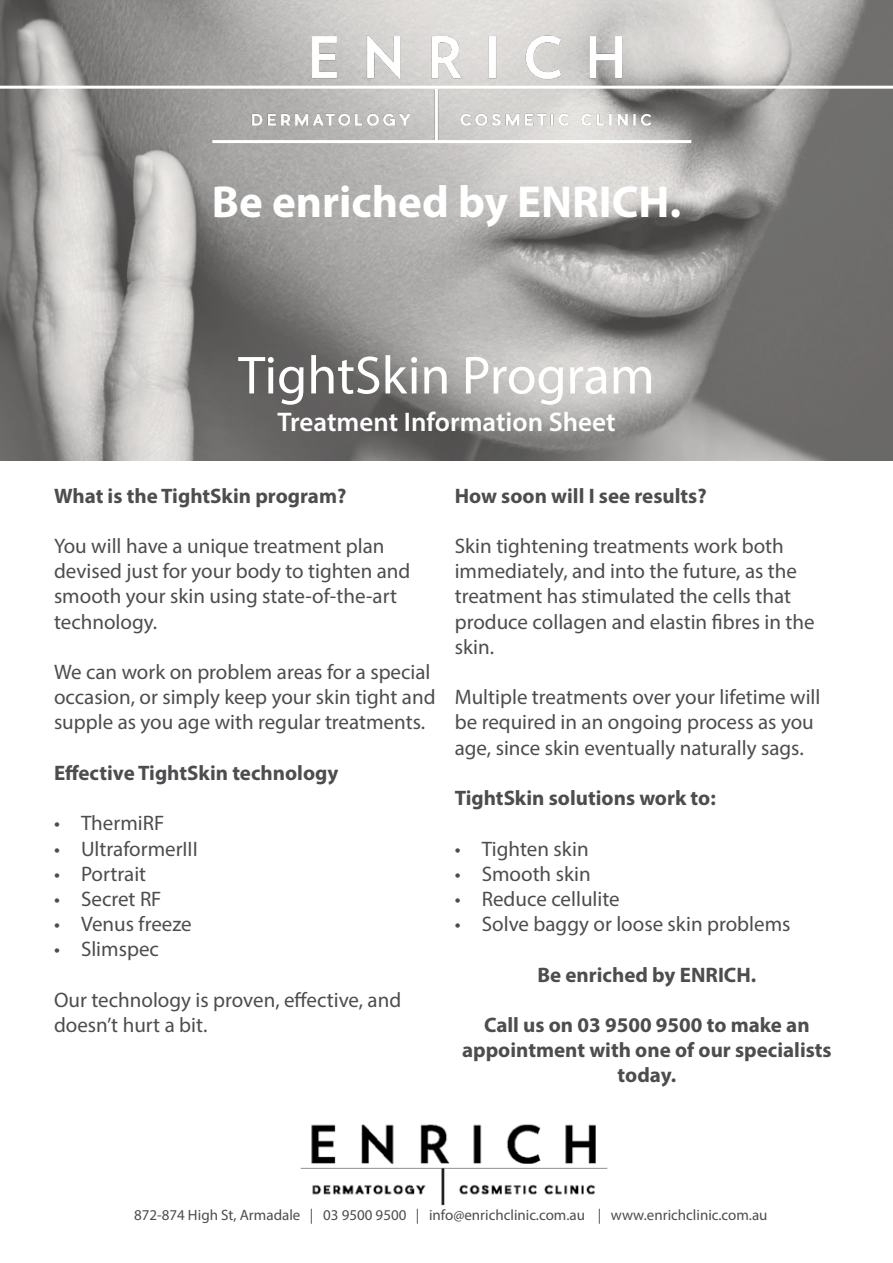
<style>
.page{position:relative;width:893px;height:1263px;background:#fff}
.page>*{position:absolute;margin:0;border:0;box-sizing:border-box;transform-origin:0 0}
.t1{font:54px "Myriad Pro";color:#fff}
.t2{font:700 45px "Myriad Pro";color:#fff}
.t3{font:600 27px "Myriad Pro";color:#fff}
.t4{font:21px/25.2px "Myriad Pro";color:#4d4d4f}
.t5{font:700 21px/25.2px "Myriad Pro";color:#4d4d4f;text-align:center}
.t6{font:15px "Myriad Pro";color:#4d4d4f}
</style>
<div class="page">
<img style="left:0;top:0;width:893px;height:460px">
<img style="left:300px;top:1124px;width:308px;height:82px">
<img style="left:139px;top:89px;width:597px;height:55px">
<img style="left:225px;top:26px;width:461px;height:56px">
<hr style="left:0;top:86px;width:893px;height:3px;background:#fff">
<hr style="left:212px;top:140px;width:479px;height:3px;background:#fff">
<h2 class="t2" style="left:212px;top:172px;width:471px">Be enriched by ENRICH.</h2>
<h1 class="t1" style="left:238px;top:342px;width:418px">TightSkin Program</h1>
<p class="t3" style="left:277px;top:405px;width:340px">Treatment Information Sheet</p>
<p class="t5" style="left:54px;top:482px;width:294px">What is the TightSkin program?</p>
<p class="t4" style="left:54px;top:533px;width:358px">You will have a unique treatment plan devised just for your body to tighten and smooth your skin using state-of-the-art technology.</p>
<p class="t4" style="left:54px;top:659px;width:383px">We can work on problem areas for a special occasion, or simply keep your skin tight and supple as you age with regular treatments.</p>
<p class="t5" style="left:54px;top:759px;width:286px">Effective TightSkin technology</p>
<p class="t4" style="left:54px;top:810px;width:112px">• ThermiRF</p>
<p class="t4" style="left:54px;top:835px;width:145px">• UltraformerIII</p>
<p class="t4" style="left:54px;top:861px;width:94px">• Portrait</p>
<p class="t4" style="left:54px;top:886px;width:109px">• Secret RF</p>
<p class="t4" style="left:54px;top:911px;width:139px">• Venus freeze</p>
<p class="t4" style="left:54px;top:936px;width:106px">• Slimspec</p>
<p class="t4" style="left:54px;top:987px;width:349px">Our technology is proven, effective, and doesn’t hurt a bit.</p>
<p class="t5" style="left:455px;top:482px;width:253px">How soon will I see results?</p>
<p class="t4" style="left:455px;top:533px;width:361px">Skin tightening treatments work both immediately, and into the future, as the treatment has stimulated the cells that produce collagen and elastin fibres in the skin.</p>
<p class="t4" style="left:455px;top:684px;width:367px">Multiple treatments over your lifetime will be required in an ongoing process as you age, since skin eventually naturally sags.</p>
<p class="t5" style="left:455px;top:785px;width:263px">TightSkin solutions work to:</p>
<p class="t4" style="left:455px;top:835px;width:135px">• Tighten skin</p>
<p class="t4" style="left:455px;top:861px;width:138px">• Smooth skin</p>
<p class="t4" style="left:455px;top:886px;width:167px">• Reduce cellulite</p>
<p class="t4" style="left:455px;top:911px;width:337px">• Solve baggy or loose skin problems</p>
<p class="t5" style="left:537px;top:961px;width:221px">Be enriched by ENRICH.</p>
<p class="t5" style="left:462px;top:1011px;width:371px">Call us on 03 9500 9500 to make an appointment with one of our specialists today.</p>
<p class="t6" style="left:134px;top:1206px;width:635px">872-874 High St, Armadale | 03 9500 9500 | info@enrichclinic.com.au | www.enrichclinic.com.au</p>
</div>
